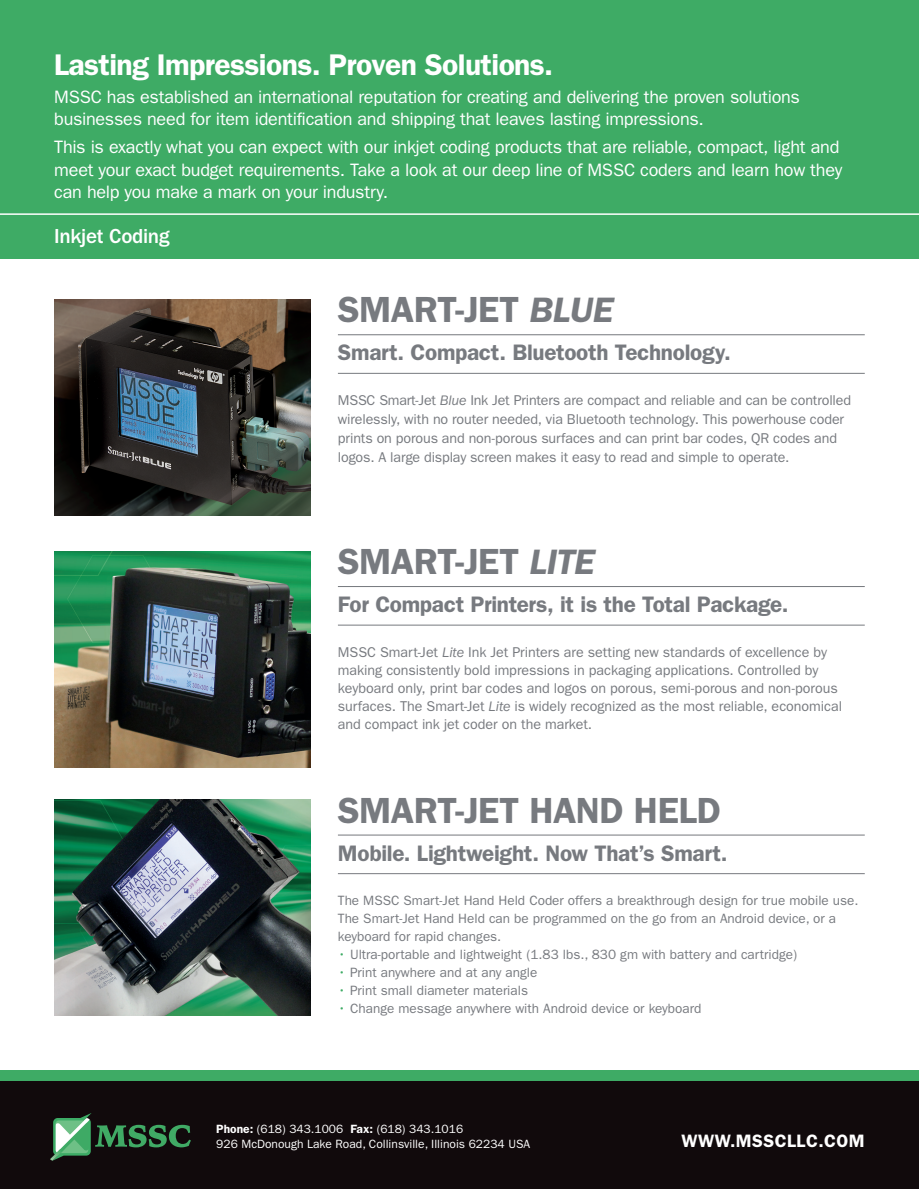
<style>
.page{position:relative;width:919px;height:1189px;background:#fff}
.page>*{position:absolute;margin:0;border:0;box-sizing:border-box;transform-origin:0 0}
.t1{font:600 36.45px "ITC Franklin Gothic Std";letter-spacing:-.01em;color:#777a7f}
.t2{font:600 30px "ITC Franklin Gothic Std";letter-spacing:-.02em;color:#fff}
.t3{font:600 22.5px "ITC Franklin Gothic Std";letter-spacing:-.015em;color:#777a7f}
.t4{font:500 21px "ITC Franklin Gothic Std";letter-spacing:-.015em;color:#fff}
.t5{font:18px/22.5px "ITC Franklin Gothic Std";letter-spacing:-.015em;color:#fff}
.t6{font:600 18px "ITC Franklin Gothic Std";letter-spacing:.025em;color:#fff}
.t7{font:14.25px/18px "ITC Franklin Gothic Std";letter-spacing:-.005em;color:#777a7f}
.t8{font:13.5px/18px "ITC Franklin Gothic Std";color:#777a7f}
.t9{font:12px/15px "ITC Franklin Gothic Std";color:#fff}
.s1{font-style:italic}
.s2{color:#3eab65}
.s3{font-weight:600}
</style>
<div class="page">
<div style="left:0;top:0;width:918px;height:258px;background:#3eab65"></div>
<hr style="left:0;top:213px;width:918px;height:2px;background:#fff">
<div style="left:0;top:1070px;width:918px;height:10px;background:#3eab65"></div>
<div style="left:0;top:1080px;width:918px;height:108px;background:#110a0c"></div>
<svg style="left:50px;top:1113px;width:141px;height:47px"></svg>
<hr style="left:338px;top:373px;width:526px;height:1px;background:#777a7f">
<hr style="left:338px;top:624px;width:526px;height:1px;background:#777a7f">
<hr style="left:338px;top:873px;width:526px;height:1px;background:#777a7f">
<hr style="left:338px;top:334px;width:526px;height:1px;background:#777a7f">
<hr style="left:338px;top:586px;width:526px;height:1px;background:#777a7f">
<hr style="left:338px;top:834px;width:526px;height:1px;background:#777a7f">
<img style="left:54px;top:299px;width:257px;height:216px">
<img style="left:54px;top:551px;width:257px;height:216px">
<img style="left:54px;top:799px;width:257px;height:216px">
<h2 class="t2" style="left:54px;top:47px;width:500px">Lasting Impressions. Proven Solutions.</h2>
<p class="t5" style="left:54px;top:85px;width:747px">MSSC has established an international reputation for creating and delivering the proven solutions businesses need for item identification and shipping that leaves lasting impressions.</p>
<p class="t5" style="left:54px;top:136px;width:789px">This is exactly what you can expect with our inkjet coding products that are reliable, compact, light and meet your exact budget requirements. Take a look at our deep line of MSSC coders and learn how they can help you make a mark on your industry.</p>
<h3 class="t4" style="left:54px;top:224px;width:117px">Inkjet Coding</h3>
<h1 class="t1" style="left:338px;top:288px;width:277px">SMART-JET <span class="s1">BLUE</span></h1>
<h3 class="t3" style="left:338px;top:339px;width:394px">Smart. Compact. Bluetooth Technology.</h3>
<p class="t7" style="left:338px;top:391px;width:514px;line-height:18.8px">MSSC Smart-Jet <span class="s1">Blue</span> Ink Jet Printers are compact and reliable and can be controlled wirelessly, with no router needed, via Bluetooth technology. This powerhouse coder prints on porous and non-porous surfaces and can print bar codes, QR codes and logos. A large display screen makes it easy to read and simple to operate.</p>
<h1 class="t1" style="left:338px;top:540px;width:258px">SMART-JET <span class="s1">LITE</span></h1>
<h3 class="t3" style="left:338px;top:591px;width:452px">For Compact Printers, it is the Total Package.</h3>
<p class="t7" style="left:338px;top:643px;width:505px">MSSC Smart-Jet <span class="s1">Lite</span> Ink Jet Printers are setting new standards of excellence by making consistently bold impressions in packaging applications. Controlled by keyboard only, print bar codes and logos on porous, semi-porous and non-porous surfaces. The Smart-Jet <span class="s1">Lite</span> is widely recognized as the most reliable, economical and compact ink jet coder on the market.</p>
<h1 class="t1" style="left:338px;top:788px;width:384px">SMART-JET HAND HELD</h1>
<h3 class="t3" style="left:338px;top:839px;width:391px">Mobile. Lightweight. Now That’s Smart.</h3>
<p class="t8" style="left:338px;top:891px;width:522px">The MSSC Smart-Jet Hand Held Coder offers a breakthrough design for true mobile use.<br>The Smart-Jet Hand Held can be programmed on the go from an Android device, or a keyboard for rapid changes.</p>
<p class="t8" style="left:338px;top:945px;width:460px"><span class="s2">•</span> Ultra-portable and lightweight (1.83 lbs., 830 gm with battery and cartridge)</p>
<p class="t8" style="left:338px;top:963px;width:201px"><span class="s2">•</span> Print anywhere and at any angle</p>
<p class="t8" style="left:338px;top:981px;width:192px"><span class="s2">•</span> Print small diameter materials</p>
<p class="t8" style="left:338px;top:999px;width:365px"><span class="s2">•</span> Change message anywhere with Android device or keyboard</p>
<p class="t9" style="left:216px;top:1121px;width:315px"><span class="s3">Phone:</span> (618) 343.1006 <span class="s3">Fax:</span> (618) 343.1016<br>926 McDonough Lake Road, Collinsville, Illinois 62234 USA</p>
<p class="t6" style="left:681px;top:1130px;width:185px">WWW.MSSCLLC.COM</p>
</div>
